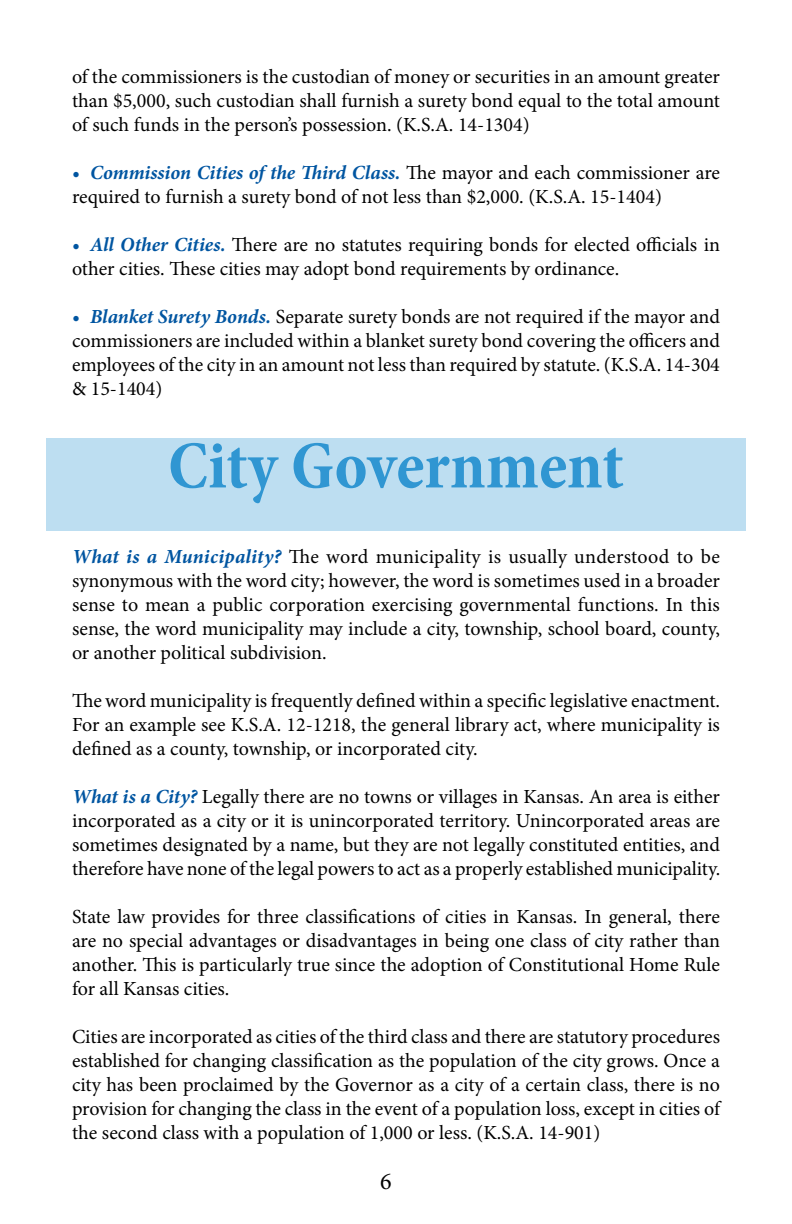
<style>
.page{position:relative;width:792px;height:1224px;background:#fff}
.page>*{position:absolute;margin:0;border:0;box-sizing:border-box;transform-origin:0 0}
.t1{font:700 condensed 68px "Minion Pro";color:#3096d2}
.t2{font:24px "Minion Pro";color:#000}
.t3{font:20px/24px "Minion Pro";color:#000;text-align:justify}
.s1{font-weight:700;font-style:italic;color:#0055a1}
</style>
<div class="page">
<div style="left:46px;top:438px;width:700px;height:92px;background:#bddef1"></div>
<p class="t3" style="left:72px;top:64px;width:649px">of the commissioners is the custodian of money or securities in an amount greater than $5,000, such custodian shall furnish a surety bond equal to the total amount of such funds in the person’s possession. (K.S.A. 14-1304)</p>
<p class="t3" style="left:72px;top:160px;width:650px"><span class="s1">• Commission Cities of the Third Class.</span> The mayor and each commissioner are required to furnish a surety bond of not less than $2,000. (K.S.A. 15-1404)</p>
<p class="t3" style="left:72px;top:232px;width:649px"><span class="s1">• All Other Cities.</span> There are no statutes requiring bonds for elected officials in other cities. These cities may adopt bond requirements by ordinance.</p>
<p class="t3" style="left:72px;top:304px;width:650px"><span class="s1">• Blanket Surety Bonds.</span> Separate surety bonds are not required if the mayor and commissioners are included within a blanket surety bond covering the officers and employees of the city in an amount not less than required by statute. (K.S.A. 14-304 &amp; 15-1404)</p>
<h1 class="t1" style="left:168px;top:419px;width:457px">City Government</h1>
<p class="t3" style="left:72px;top:544px;width:649px"><span class="s1">What is a Municipality?</span> The word municipality is usually understood to be synonymous with the word city; however, the word is sometimes used in a broader sense to mean a public corporation exercising governmental functions. In this sense, the word municipality may include a city, township, school board, county, or another political subdivision.</p>
<p class="t3" style="left:72px;top:688px;width:650px">The word municipality is frequently defined within a specific legislative enactment.<br>For an example see K.S.A. 12-1218, the general library act, where municipality is defined as a county, township, or incorporated city.</p>
<p class="t3" style="left:72px;top:784px;width:650px"><span class="s1">What is a City?</span> Legally there are no towns or villages in Kansas. An area is either incorporated as a city or it is unincorporated territory. Unincorporated areas are sometimes designated by a name, but they are not legally constituted entities, and therefore have none of the legal powers to act as a properly established municipality.</p>
<p class="t3" style="left:72px;top:904px;width:650px">State law provides for three classifications of cities in Kansas. In general, there are no special advantages or disadvantages in being one class of city rather than another. This is particularly true since the adoption of Constitutional Home Rule for all Kansas cities.</p>
<p class="t3" style="left:72px;top:1024px;width:650px">Cities are incorporated as cities of the third class and there are statutory procedures established for changing classification as the population of the city grows. Once a city has been proclaimed by the Governor as a city of a certain class, there is no provision for changing the class in the event of a population loss, except in cities of the second class with a population of 1,000 or less. (K.S.A. 14-901)</p>
<p class="t2" style="left:380px;top:1166px;width:13px">6</p>
</div>
